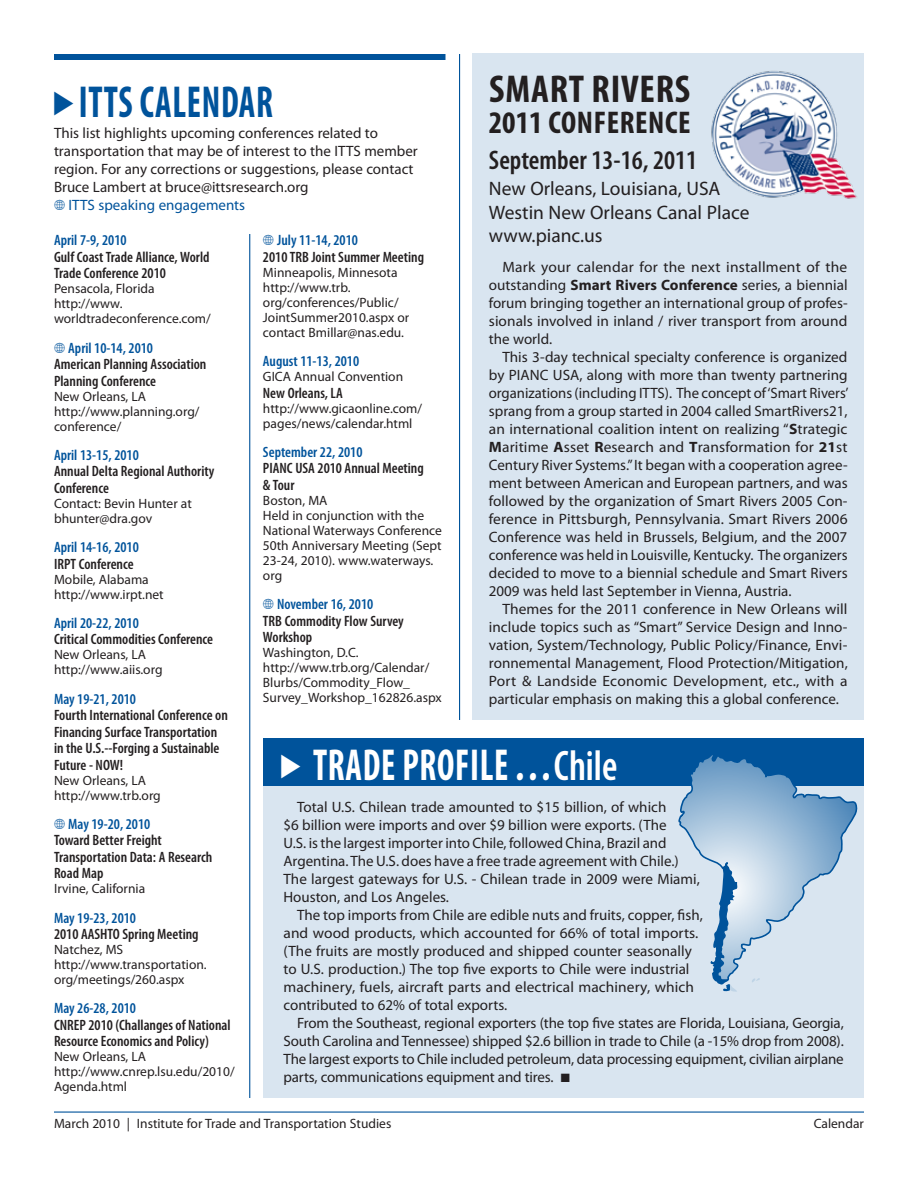
<style>
.page{position:relative;width:918px;height:1188px;background:#fff}
.page>*{position:absolute;margin:0;border:0;box-sizing:border-box;transform-origin:0 0}
.t1{font:700 condensed 45px "Myriad Pro";letter-spacing:.02em;color:#fff;scale:.8 1}
.t2{font:700 condensed 45px "Myriad Pro";letter-spacing:.02em;color:#00539b;scale:.8 1}
.t3{font:700 condensed 39px "Myriad Pro";letter-spacing:.02em;color:#231f20}
.t4{font:700 condensed 31.5px "Myriad Pro";letter-spacing:.02em;color:#231f20}
.t5{font:600 condensed 27px "Myriad Pro";color:#231f20}
.t6{font:19.5px/23.4px "Myriad Pro";color:#231f20}
.t7{font:15px/18px "Myriad Pro";color:#231f20;text-align:justify}
.t8{font:600 condensed 15px/16.5px "Myriad Pro";color:#231f20}
.t9{font:600 condensed 15px "Myriad Pro";color:#00539b}
.t10{font:13.5px/15px "Myriad Pro";color:#231f20}
.s1{font-weight:700}
.s2{font-family:"Carta";color:#00539b}
.s3{color:#00539b}
.s4{font-family:"Carta";font-weight:400;font-stretch:normal;color:#00539b}
.s5{font-style:italic;font-size:42.9px}
.s6{font-weight:600;font-size:42.9px}
</style>
<div class="page">
<div style="left:263px;top:738px;width:601px;height:360px;background:#d9e5f0"></div>
<div style="left:472px;top:54px;width:392px;height:666px;background:#d9e5f0"></div>
<div style="left:54px;top:54px;width:392px;height:6px;background:#00539b"></div>
<hr style="left:249px;top:234px;width:1px;height:864px;background:#00539b">
<hr style="left:54px;top:1112px;width:810px;height:1px;background:#00539b">
<hr style="left:459px;top:54px;width:1px;height:666px;background:#00539b">
<img style="left:711px;top:71px;width:146px;height:128px">
<div style="left:263px;top:738px;width:601px;height:48px;background:#00539b"></div>
<svg style="left:678px;top:755px;width:179px;height:237px"></svg>
<h2 class="t3" style="left:489px;top:65px;width:202px">SMART RIVERS</h2>
<h3 class="t4" style="left:489px;top:103px;width:203px">2011 CONFERENCE</h3>
<h3 class="t5" style="left:489px;top:143px;width:210px">September 13-16, 2011</h3>
<h3 class="t6" style="left:489px;top:177px;width:262px">New Orleans, Louisiana, USA<br>Westin New Orleans Canal Place www.pianc.us</h3>
<p class="t7" style="left:489px;top:258px;width:360px;text-indent:14px">Mark your calendar for the next installment of the outstanding <span class="s1">Smart Rivers Conference</span> series, a biennial forum bringing together an international group of profes&shy;sionals involved in inland / river transport from around the world.</p>
<p class="t7" style="left:489px;top:348px;width:361px;text-indent:14px">This 3-day technical specialty conference is organized by PIANC USA, along with more than twenty partnering organizations (including ITTS). The concept of ‘Smart Rivers’ sprang from a group started in 2004 called SmartRivers21, an international coalition intent on realizing “<span class="s1">S</span>trategic <span class="s1">M</span>aritime <span class="s1">A</span>sset <span class="s1">R</span>esearch and <span class="s1">T</span>ransformation for <span class="s1">21</span>st Century River Systems.” It began with a cooperation agree&shy;ment between American and European partners, and was followed by the organization of Smart Rivers 2005 Con&shy;ference in Pittsburgh, Pennsylvania. Smart Rivers 2006<br>Conference was held in Brussels, Belgium, and the 2007 conference was held in Louisville, Kentucky. The organizers decided to move to a biennial schedule and Smart Rivers 2009 was held last September in Vienna, Austria.</p>
<p class="t7" style="left:489px;top:600px;width:360px;text-indent:14px">Themes for the 2011 conference in New Orleans will include topics such as “Smart” Service Design and Inno&shy;vation, System/Technology, Public Policy/Finance, Envi&shy;ronnemental Management, Flood Protection/Mitigation, Port &amp; Landside Economic Development, etc., with a particular emphasis on making this a global conference.</p>
<h1 class="t2" style="left:79px;top:74px;width:244px">ITTS CALENDAR</h1>
<p class="t7" style="left:54px;top:124px;width:365px;text-align:left">This list highlights upcoming conferences related to transportation that may be of interest to the ITTS member region. For any corrections or suggestions, please contact Bruce Lambert at bruce@ittsresearch.org<br><span class="s2">C</span> <span class="s3">ITTS speaking engagements</span></p>
<p class="t8" style="left:263px;top:232px;width:163px"><span class="s4">C</span> <span class="s3">July 11-14, 2010<br></span>2010 TRB Joint Summer Meeting</p>
<p class="t10" style="left:263px;top:265px;width:148px">Minneapolis, Minnesota http://www.trb. org/conferences/Public/<br>JointSummer2010.aspx or contact Bmillar@nas.edu.</p>
<p class="t9" style="left:263px;top:352px;width:98px">August 11-13, 2010</p>
<p class="t10" style="left:263px;top:369px;width:142px">GICA Annual Convention</p>
<p class="t8" style="left:263px;top:384px;width:81px">New Orleans, LA</p>
<p class="t10" style="left:263px;top:400px;width:161px">http://www.gicaonline.com/ pages/news/calendar.html</p>
<p class="t9" style="left:263px;top:443px;width:101px">September 22, 2010</p>
<p class="t8" style="left:263px;top:460px;width:162px">PIANC USA 2010 Annual Meeting &amp; Tour</p>
<p class="t10" style="left:263px;top:493px;width:180px">Boston, MA<br>Held in conjunction with the<br>National Waterways Conference<br>50th Anniversary Meeting (Sept<br>23-24, 2010). www.waterways. org</p>
<p class="t8" style="left:263px;top:596px;width:142px"><span class="s4">C</span> <span class="s3">November 16, 2010<br></span>TRB Commodity Flow Survey<br>Workshop</p>
<p class="t10" style="left:263px;top:645px;width:180px">Washington, D.C. http://www.trb.org/Calendar/<br>Blurbs/Commodity_Flow_<br>Survey_Workshop_162826.aspx</p>
<p class="t9" style="left:54px;top:231px;width:74px">April 7-9, 2010</p>
<p class="t8" style="left:54px;top:248px;width:157px">Gulf Coast Trade Alliance, World<br>Trade Conference 2010</p>
<p class="t10" style="left:54px;top:281px;width:158px">Pensacola, Florida http://www. worldtradeconference.com/</p>
<p class="t8" style="left:54px;top:339px;width:154px"><span class="s4">C</span> <span class="s3">April 10-14, 2010<br></span>American Planning Association<br>Planning Conference</p>
<p class="t10" style="left:54px;top:388px;width:147px">New Orleans, LA http://www.planning.org/ conference/</p>
<p class="t9" style="left:54px;top:446px;width:86px">April 13-15, 2010</p>
<p class="t8" style="left:54px;top:463px;width:162px">Annual Delta Regional Authority<br>Conference</p>
<p class="t10" style="left:54px;top:496px;width:139px">Contact: Bevin Hunter at bhunter@dra.gov</p>
<p class="t9" style="left:54px;top:538px;width:86px">April 14-16, 2010</p>
<p class="t8" style="left:54px;top:555px;width:81px">IRPT Conference</p>
<p class="t10" style="left:54px;top:571px;width:111px">Mobile, Alabama http://www.irpt.net</p>
<p class="t9" style="left:54px;top:614px;width:86px">April 20-22, 2010</p>
<p class="t8" style="left:54px;top:631px;width:161px">Critical Commodities Conference</p>
<p class="t10" style="left:54px;top:647px;width:110px">New Orleans, LA http://www.aiis.org</p>
<p class="t9" style="left:54px;top:689px;width:84px">May 19-21, 2010</p>
<p class="t8" style="left:54px;top:707px;width:175px">Fourth International Conference on<br>Financing Surface Transportation in the U.S.--Forging a Sustainable<br>Future - NOW!</p>
<p class="t10" style="left:54px;top:772px;width:108px">New Orleans, LA http://www.trb.org</p>
<p class="t8" style="left:54px;top:815px;width:160px"><span class="s4">C</span> <span class="s3">May 19-20, 2010<br></span>Toward Better Freight<br>Transportation Data: A Research<br>Road Map</p>
<p class="t10" style="left:54px;top:881px;width:93px">Irvine, California</p>
<p class="t9" style="left:54px;top:908px;width:84px">May 19-23, 2010</p>
<p class="t8" style="left:54px;top:926px;width:146px">2010 AASHTO Spring Meeting</p>
<p class="t10" style="left:54px;top:942px;width:154px">Natchez, MS http://www.transportation. org/meetings/260.aspx</p>
<p class="t9" style="left:54px;top:999px;width:84px">May 26-28, 2010</p>
<p class="t8" style="left:54px;top:1016px;width:178px">CNREP 2010 (Challanges of National<br>Resource Economics and Policy)</p>
<p class="t10" style="left:54px;top:1049px;width:182px">New Orleans, LA http://www.cnrep.lsu.edu/2010/<br>Agenda.html</p>
<h1 class="t1" style="left:313px;top:737px;width:382px">TRADE PROFILE <span class="s5">…</span><span class="s6">Chile</span></h1>
<p class="t7" style="left:284px;top:798px;width:418px;text-align:left;text-indent:14px">Total U.S. Chilean trade amounted to $15 billion, of which<br>$6 billion were imports and over $9 billion were exports. (The<br>U.S. is the largest importer into Chile, followed China, Brazil and Argentina. The U.S. does have a free trade agreement with Chile.)<br>The largest gateways for U.S. - Chilean trade in 2009 were Miami, Houston, and Los Angeles.</p>
<p class="t7" style="left:284px;top:906px;width:421px;text-align:left;text-indent:14px">The top imports from Chile are edible nuts and fruits, copper, fish, and wood products, which accounted for 66% of total imports. (The fruits are mostly produced and shipped counter seasonally to U.S. production.) The top five exports to Chile were industrial machinery, fuels, aircraft parts and electrical machinery, which contributed to 62% of total exports.</p>
<p class="t7" style="left:284px;top:1014px;width:562px;text-indent:14px">From the Southeast, regional exporters (the top five states are Florida, Louisiana, Georgia, South Carolina and Tennessee) shipped $2.6 billion in trade to Chile (a -15% drop from 2008).<br>The largest exports to Chile included petroleum, data processing equipment, civilian airplane parts, communications equipment and tires. ■</p>
<p class="t10" style="left:54px;top:1115px;width:339px">March 2010 | Institute for Trade and Transportation Studies</p>
<p class="t10" style="left:814px;top:1115px;width:52px">Calendar</p>
</div>
